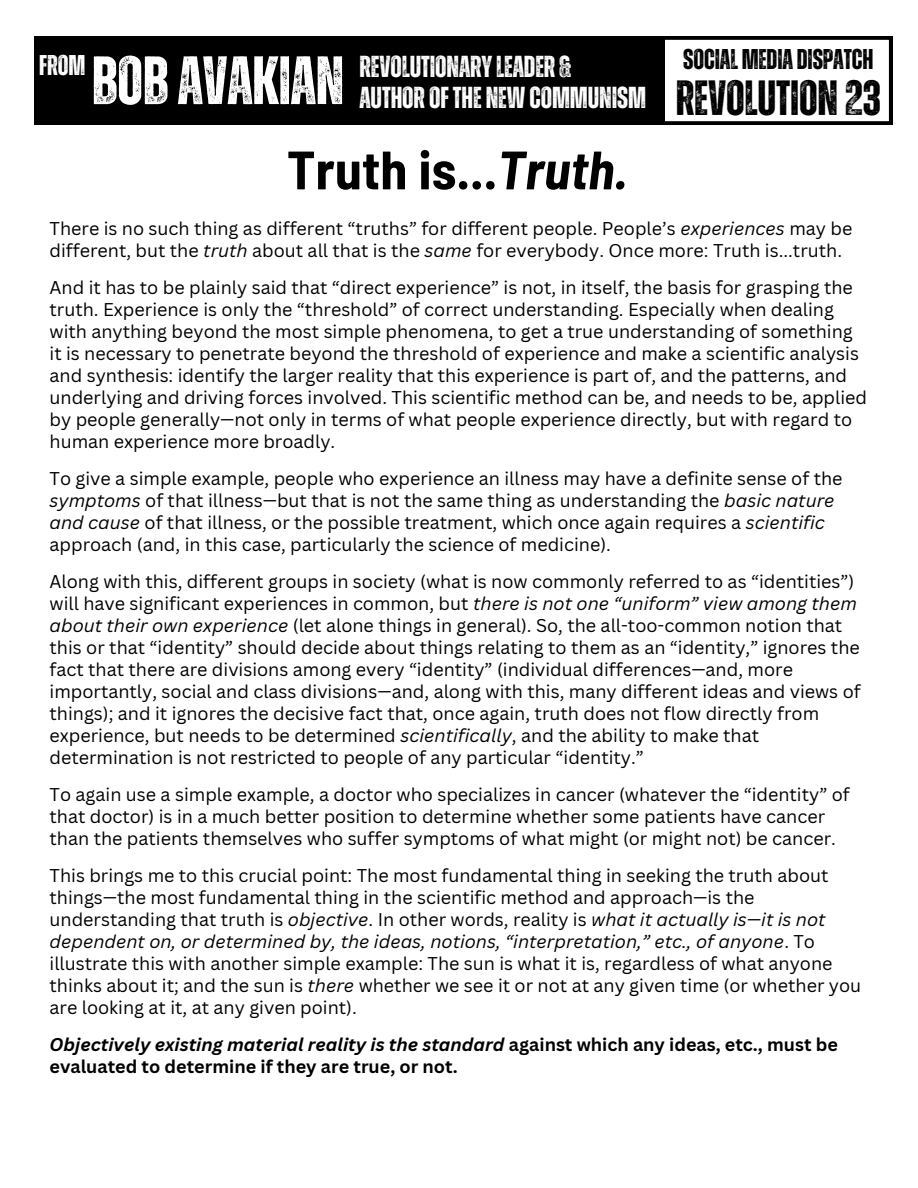
<style>
.page{position:relative;width:918px;height:1188px;background:#fff}
.page>*{position:absolute;margin:0;border:0;box-sizing:border-box;transform-origin:0 0}
.t1{font:700 68.25px "Zuume Rough";letter-spacing:-.005em;color:#fff}
.t2{font:700 semi-condensed 54px "Barlow";letter-spacing:.005em;color:#000}
.t3{font:700 49.5px "Zuume Rough";letter-spacing:-.005em;color:#000}
.t4{font:700 30.3px/31.7px "Zuume Rough";letter-spacing:-.005em;color:#fff}
.t5{font:700 28.5px "Zuume Rough";letter-spacing:-.005em;color:#000}
.t6{font:700 28.5px "Zuume Rough";color:#fff}
.t7{font:18px/22px "Canva Sans";color:#000}
.t8{font:700 18px/22px "Canva Sans";color:#000}
.s1{font-style:italic}
</style>
<div class="page">
<svg style="left:664px;top:36px;width:228px;height:88px"></svg>
<div style="left:34px;top:36px;width:630px;height:89px;background:#000"></div>
<p class="t6" style="left:39px;top:52px;width:48px">FROM</p>
<p class="t1" style="left:92px;top:50px;width:254px">BOBAVAKIAN</p>
<h4 class="t5" style="left:683px;top:46px;width:192px">SOCIALMEDIADISPATCH</h4>
<p class="t4" style="left:360px;top:52px;width:288px">REVOLUTIONARYLEADER&amp;<br>AUTHOROFTHE NEWCOMMUNISM</p>
<h4 class="t3" style="left:676px;top:76px;width:207px">REVOLUTION 23</h4>
<p class="t2" style="left:287px;top:135px;width:342px">Truth is...<span class="s1">Truth.</span></p>
<h3 class="t7" style="left:50px;top:217px;width:804px">There is no such thing as different “truths” for different people. People’s <span class="s1">experiences</span> may be different, but the <span class="s1">truth</span> about all that is the <span class="s1">same</span> for everybody. Once more: Truth is...truth.</h3>
<h3 class="t7" style="left:50px;top:276px;width:819px">And it has to be plainly said that “direct experience” is not, in itself, the basis for grasping the truth. Experience is only the “threshold” of correct understanding. Especially when dealing with anything beyond the most simple phenomena, to get a true understanding of something it is necessary to penetrate beyond the threshold of experience and make a scientific analysis and synthesis: identify the larger reality that this experience is part of, and the patterns, and underlying and driving forces involved. This scientific method can be, and needs to be, applied by people generally—not only in terms of what people experience directly, but with regard to human experience more broadly.</h3>
<h1 class="t7" style="left:50px;top:467px;width:795px">To give a simple example, people who experience an illness may have a definite sense of the <span class="s1">symptoms</span> of that illness—but that is not the same thing as understanding the <span class="s1">basic nature and cause</span> of that illness, or the possible treatment, which once again requires a <span class="s1">scientific </span>approach (and, in this case, particularly the science of medicine).</h1>
<h3 class="t7" style="left:50px;top:570px;width:813px">Along with this, different groups in society (what is now commonly referred to as “identities”) will have significant experiences in common, but <span class="s1">there is not one “uniform” view among them about their own experience</span> (let alone things in general). So, the all-too-common notion that this or that “identity” should decide about things relating to them as an “identity,” ignores the fact that there are divisions among every “identity” (individual differences—and, more importantly, social and class divisions—and, along with this, many different ideas and views of things); and it ignores the decisive fact that, once again, truth does not flow directly from experience, but needs to be determined <span class="s1">scientifically</span>, and the ability to make that determination is not restricted to people of any particular “identity.”</h3>
<h2 class="t7" style="left:50px;top:783px;width:802px">To again use a simple example, a doctor who specializes in cancer (whatever the “identity” of that doctor) is in a much better position to determine whether some patients have cancer than the patients themselves who suffer symptoms of what might (or might not) be cancer.</h2>
<p class="t7" style="left:50px;top:864px;width:813px">This brings me to this crucial point: The most fundamental thing in seeking the truth about things—the most fundamental thing in the scientific method and approach—is the understanding that truth is <span class="s1">objective</span>. In other words, reality is <span class="s1">what it actually is—it is not dependent on, or determined by, the ideas, notions, “interpretation,” etc., of anyone</span>. To illustrate this with another simple example: The sun is what it is, regardless of what anyone thinks about it; and the sun is <span class="s1">there</span> whether we see it or not at any given time (or whether you are looking at it, at any given point).</p>
<p class="t8" style="left:50px;top:1033px;width:790px"><span class="s1">Objectively existing material reality is the standard</span> against which any ideas, etc., must be evaluated to determine if they are true, or not.</p>
</div>
